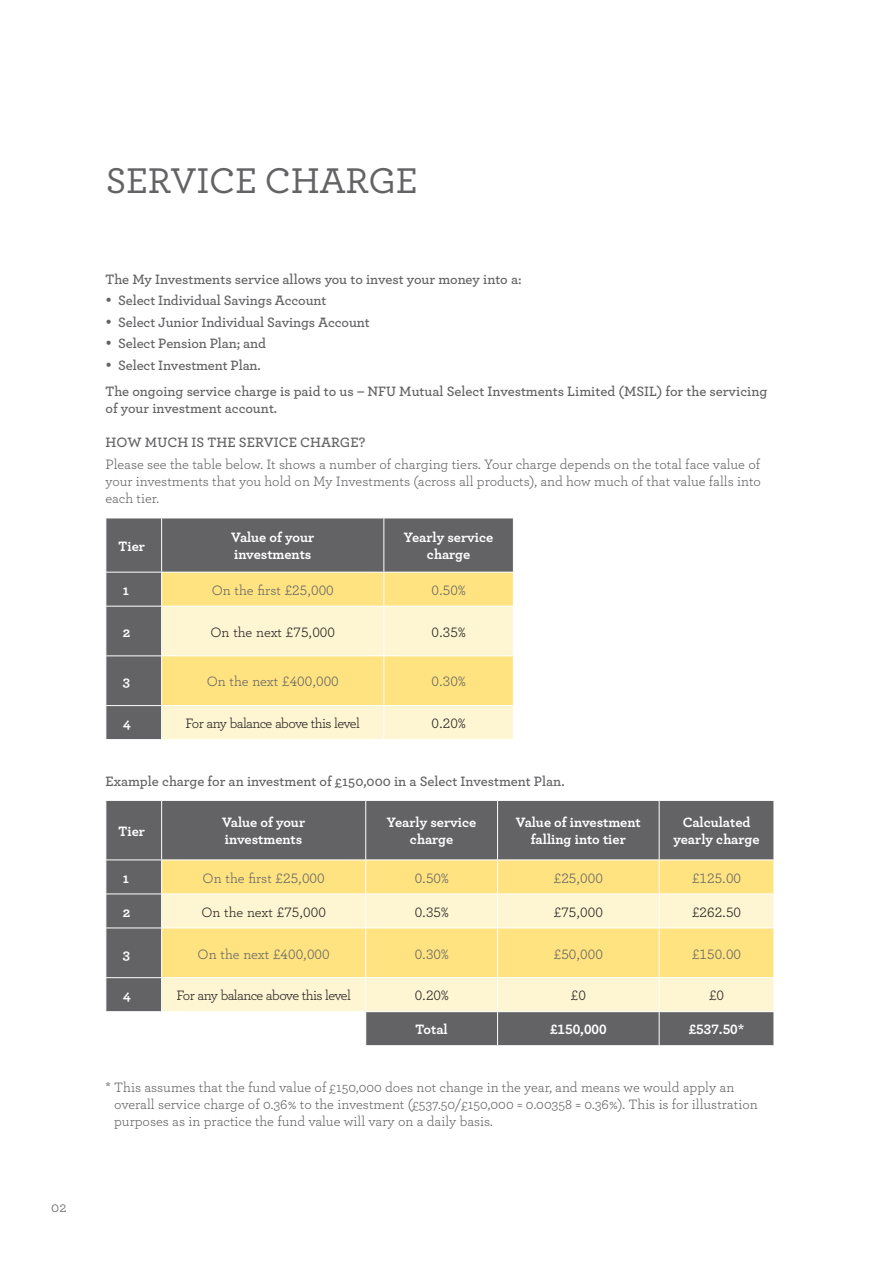
<style>
.page{position:relative;width:893px;height:1263px;background:#fff}
.page>*{position:absolute;margin:0;border:0;box-sizing:border-box;transform-origin:0 0}
.chapter_Head{font:500 37.5px "Archer";letter-spacing:-.01em;color:#636366}
.t1{font:15px "Archer";color:#636366}
.Body{font:14.25px/17.2px "Archer";color:#636366;text-align:justify}
.Body-2{font:600 14.25px/17.2px "Archer";letter-spacing:-.01em;color:#636366}
.Body-3{font:700 14.25px "Archer";color:#fff}
.RB_body{font:14.25px "Archer";letter-spacing:-.04em;color:#231f20}
.RB_body-2{font:14.25px "Archer";color:#231f20}
.Heading_1{font:600 14.25px "Archer";color:#636366}
.RB_body-3{font:700 14.25px "Archer";color:#fff}
</style>
<div class="page">
<div style="left:106px;top:519px;width:407px;height:220px;background:#636366"></div>
<div style="left:162px;top:573px;width:351px;height:33px;background:#ffe380"></div>
<svg style="left:162px;top:607px;width:351px;height:132px;background:#feeeb3"></svg>
<hr style="left:161px;top:518px;width:1px;height:54px;background:#fff">
<hr style="left:383px;top:518px;width:1px;height:54px;background:#fff">
<hr style="left:105px;top:572px;width:57px;height:1px;background:#fff">
<hr style="left:162px;top:572px;width:222px;height:1px;background:#fff">
<hr style="left:161px;top:572px;width:1px;height:34px;background:#fff">
<hr style="left:384px;top:572px;width:130px;height:1px;background:#fff">
<hr style="left:383px;top:572px;width:1px;height:34px;background:#fff">
<hr style="left:105px;top:606px;width:57px;height:1px;background:#fff">
<hr style="left:162px;top:606px;width:222px;height:1px;background:#fff">
<hr style="left:161px;top:606px;width:1px;height:49px;background:#fff">
<hr style="left:384px;top:606px;width:130px;height:1px;background:#fff">
<hr style="left:383px;top:606px;width:1px;height:49px;background:#fff">
<hr style="left:105px;top:655px;width:57px;height:1px;background:#fff">
<hr style="left:162px;top:655px;width:222px;height:1px;background:#fff">
<hr style="left:161px;top:656px;width:1px;height:49px;background:#fff">
<hr style="left:384px;top:655px;width:130px;height:1px;background:#fff">
<hr style="left:383px;top:656px;width:1px;height:49px;background:#fff">
<hr style="left:105px;top:705px;width:57px;height:1px;background:#fff">
<hr style="left:162px;top:705px;width:222px;height:1px;background:#fff">
<hr style="left:161px;top:706px;width:1px;height:33px;background:#fff">
<hr style="left:384px;top:705px;width:130px;height:1px;background:#fff">
<hr style="left:383px;top:706px;width:1px;height:33px;background:#fff">
<svg style="left:106px;top:801px;width:668px;height:244px;background:#777779"></svg>
<div style="left:162px;top:860px;width:612px;height:33px;background:#ffe380"></div>
<svg style="left:162px;top:894px;width:612px;height:117px;background:#feedaf"></svg>
<hr style="left:161px;top:801px;width:1px;height:58px;background:#fff">
<hr style="left:365px;top:801px;width:1px;height:58px;background:#fff">
<hr style="left:497px;top:801px;width:1px;height:58px;background:#fff">
<hr style="left:659px;top:801px;width:1px;height:58px;background:#fff">
<hr style="left:105px;top:859px;width:57px;height:1px;background:#fff">
<hr style="left:162px;top:859px;width:204px;height:1px;background:#fff">
<hr style="left:161px;top:860px;width:1px;height:33px;background:#fff">
<hr style="left:366px;top:859px;width:132px;height:1px;background:#fff">
<hr style="left:365px;top:860px;width:1px;height:33px;background:#fff">
<hr style="left:498px;top:859px;width:161px;height:1px;background:#fff">
<hr style="left:497px;top:860px;width:1px;height:33px;background:#fff">
<hr style="left:659px;top:859px;width:115px;height:1px;background:#fff">
<hr style="left:659px;top:860px;width:1px;height:33px;background:#fff">
<hr style="left:105px;top:893px;width:57px;height:1px;background:#fff">
<hr style="left:162px;top:893px;width:204px;height:1px;background:#fff">
<hr style="left:161px;top:894px;width:1px;height:33px;background:#fff">
<hr style="left:366px;top:893px;width:132px;height:1px;background:#fff">
<hr style="left:365px;top:894px;width:1px;height:33px;background:#fff">
<hr style="left:498px;top:893px;width:161px;height:1px;background:#fff">
<hr style="left:497px;top:894px;width:1px;height:33px;background:#fff">
<hr style="left:659px;top:893px;width:115px;height:1px;background:#fff">
<hr style="left:659px;top:894px;width:1px;height:33px;background:#fff">
<hr style="left:105px;top:927px;width:57px;height:1px;background:#fff">
<hr style="left:162px;top:927px;width:204px;height:1px;background:#fff">
<hr style="left:161px;top:928px;width:1px;height:49px;background:#fff">
<hr style="left:366px;top:927px;width:132px;height:1px;background:#fff">
<hr style="left:365px;top:928px;width:1px;height:49px;background:#fff">
<hr style="left:498px;top:927px;width:161px;height:1px;background:#fff">
<hr style="left:497px;top:928px;width:1px;height:49px;background:#fff">
<hr style="left:659px;top:927px;width:115px;height:1px;background:#fff">
<hr style="left:659px;top:928px;width:1px;height:49px;background:#fff">
<hr style="left:105px;top:977px;width:57px;height:1px;background:#fff">
<hr style="left:162px;top:977px;width:204px;height:1px;background:#fff">
<hr style="left:161px;top:978px;width:1px;height:33px;background:#fff">
<hr style="left:366px;top:977px;width:132px;height:1px;background:#fff">
<hr style="left:365px;top:978px;width:1px;height:33px;background:#fff">
<hr style="left:498px;top:977px;width:161px;height:1px;background:#fff">
<hr style="left:497px;top:978px;width:1px;height:33px;background:#fff">
<hr style="left:659px;top:977px;width:115px;height:1px;background:#fff">
<hr style="left:659px;top:978px;width:1px;height:33px;background:#fff">
<hr style="left:105px;top:1011px;width:57px;height:1px;background:#fff">
<hr style="left:162px;top:1011px;width:204px;height:1px;background:#fff">
<hr style="left:161px;top:1012px;width:1px;height:33px;background:#fff">
<hr style="left:366px;top:1011px;width:132px;height:1px;background:#fff">
<hr style="left:365px;top:1012px;width:1px;height:33px;background:#fff">
<hr style="left:498px;top:1011px;width:161px;height:1px;background:#fff">
<hr style="left:497px;top:1012px;width:1px;height:33px;background:#fff">
<hr style="left:659px;top:1011px;width:115px;height:1px;background:#fff">
<hr style="left:659px;top:1012px;width:1px;height:33px;background:#fff">
<p class="t1" style="left:51px;top:1196px;width:17px">02</p>
<p class="chapter_Head" style="left:106px;top:153px;width:313px">SERVICE CHARGE</p>
<p class="Body-2" style="left:105px;top:270px;width:418px">The My Investments service allows you to invest your money into a:</p>
<p class="Body-2" style="left:105px;top:291px;width:222px">• Select Individual Savings Account</p>
<p class="Body-2" style="left:105px;top:313px;width:266px">• Select Junior Individual Savings Account</p>
<p class="Body-2" style="left:105px;top:334px;width:162px">• Select Pension Plan; and</p>
<p class="Body-2" style="left:105px;top:356px;width:157px">• Select Investment Plan.</p>
<p class="Body-2" style="left:105px;top:381px;width:663px">The ongoing service charge is paid to us – NFU Mutual Select Investments Limited (MSIL) for the servicing of your investment account.</p>
<p class="Heading_1" style="left:105px;top:432px;width:261px">HOW MUCH IS THE SERVICE CHARGE?</p>
<p class="Body" style="left:105px;top:454px;width:657px">Please see the table below. It shows a number of charging tiers. Your charge depends on the total face value of your investments that you hold on My Investments (across all products), and how much of that value falls into each tier.</p>
<p class="Body-3" style="left:119px;top:535px;width:28px">Tier</p>
<p class="Body-3" style="left:231px;top:526px;width:85px">Value of your</p>
<p class="Body-3" style="left:234px;top:543px;width:79px">investments</p>
<p class="Body-3" style="left:404px;top:526px;width:91px">Yearly service</p>
<p class="Body-3" style="left:427px;top:543px;width:45px">charge</p>
<p class="Body-3" style="left:123px;top:579px;width:8px">1</p>
<p class="Body" style="left:212px;top:581px;width:124px">On the first £25,000</p>
<p class="Body" style="left:432px;top:581px;width:35px">0.50%</p>
<p class="Body-3" style="left:123px;top:621px;width:9px">2</p>
<p class="RB_body-2" style="left:210px;top:622px;width:126px">On the next £75,000</p>
<p class="RB_body" style="left:432px;top:622px;width:35px">0.35%</p>
<p class="Body-3" style="left:123px;top:670px;width:9px">3</p>
<p class="Body" style="left:207px;top:672px;width:134px">On the next £400,000</p>
<p class="Body" style="left:432px;top:672px;width:35px">0.30%</p>
<p class="Body-3" style="left:123px;top:712px;width:10px">4</p>
<p class="RB_body" style="left:185px;top:714px;width:176px">For any balance above this level</p>
<p class="RB_body" style="left:432px;top:714px;width:35px">0.20%</p>
<p class="Body-2" style="left:105px;top:771px;width:461px">Example charge for an investment of £150,000 in a Select Investment Plan.</p>
<p class="Body-3" style="left:119px;top:820px;width:28px">Tier</p>
<p class="Body-3" style="left:222px;top:811px;width:85px">Value of your</p>
<p class="Body-3" style="left:225px;top:828px;width:79px">investments</p>
<p class="Body-3" style="left:516px;top:811px;width:126px">Value of investment</p>
<p class="Body-3" style="left:531px;top:828px;width:97px">falling into tier</p>
<p class="Body-3" style="left:387px;top:811px;width:91px">Yearly service</p>
<p class="Body-3" style="left:410px;top:828px;width:45px">charge</p>
<p class="Body-3" style="left:683px;top:811px;width:69px">Calculated</p>
<p class="Body-3" style="left:673px;top:828px;width:88px">yearly charge</p>
<p class="Body-3" style="left:123px;top:867px;width:8px">1</p>
<p class="Body" style="left:203px;top:868px;width:124px">On the first £25,000</p>
<p class="Body" style="left:415px;top:868px;width:35px">0.50%</p>
<p class="Body" style="left:554px;top:868px;width:51px">£25,000</p>
<p class="Body" style="left:692px;top:868px;width:51px">£125.00</p>
<p class="Body-3" style="left:123px;top:901px;width:9px">2</p>
<p class="RB_body-2" style="left:201px;top:902px;width:126px">On the next £75,000</p>
<p class="RB_body" style="left:415px;top:902px;width:35px">0.35%</p>
<p class="RB_body" style="left:554px;top:902px;width:51px">£75,000</p>
<p class="RB_body" style="left:692px;top:902px;width:51px">£262.50</p>
<p class="Body-3" style="left:123px;top:942px;width:9px">3</p>
<p class="Body" style="left:198px;top:944px;width:134px">On the next £400,000</p>
<p class="Body" style="left:415px;top:944px;width:35px">0.30%</p>
<p class="Body" style="left:554px;top:944px;width:51px">£50,000</p>
<p class="Body" style="left:692px;top:944px;width:51px">£150.00</p>
<p class="Body-3" style="left:123px;top:984px;width:10px">4</p>
<p class="RB_body" style="left:176px;top:986px;width:176px">For any balance above this level</p>
<p class="RB_body" style="left:415px;top:986px;width:35px">0.20%</p>
<p class="RB_body" style="left:571px;top:986px;width:17px">£0</p>
<p class="RB_body" style="left:709px;top:986px;width:17px">£0</p>
<p class="RB_body-3" style="left:415px;top:1018px;width:34px">Total</p>
<p class="RB_body-3" style="left:550px;top:1018px;width:58px">£150,000</p>
<p class="RB_body-3" style="left:689px;top:1018px;width:57px">£537.50*</p>
<p class="Body" style="left:114px;top:1077px;width:645px;text-align:left;text-indent:-9px">* This assumes that the fund value of £150,000 does not change in the year, and means we would apply an overall service charge of 0.36% to the investment (£537.50/£150,000 = 0.00358 = 0.36%). This is for illustration purposes as in practice the fund value will vary on a daily basis.</p>
</div>
